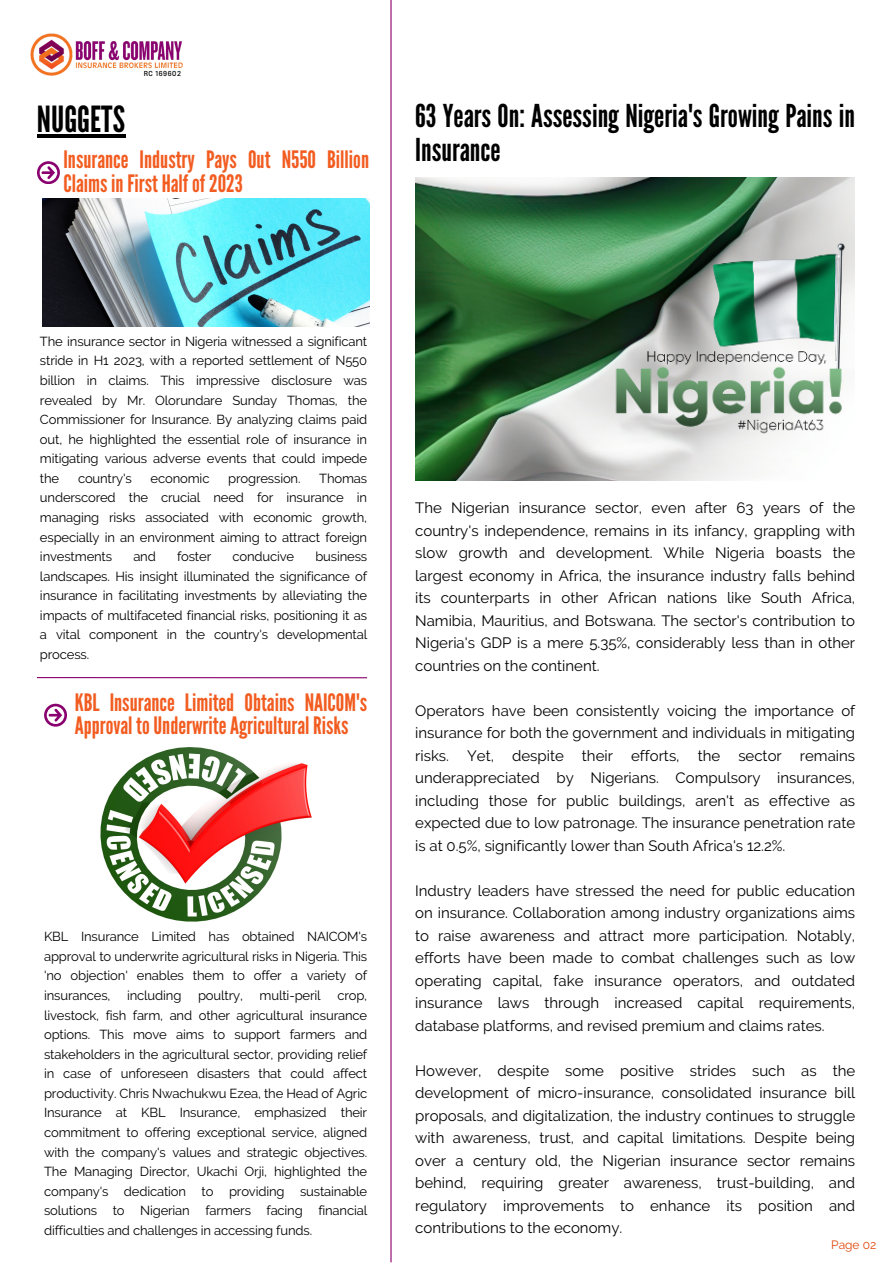
<style>
.page{position:relative;width:893px;height:1264px;background:#fff}
.page>*{position:absolute;margin:0;border:0;box-sizing:border-box;transform-origin:0 0}
.t1{font:36px "League Gothic";color:#000}
.t2{font:31.5px/33.8px "League Gothic";color:#000}
.t3{font:24px/23.5px "League Gothic";color:#f25c20}
.t4{font:15px/22.5px "Raleway";color:#000;text-align:justify}
.t5{font:13.05px/19.5px "Raleway";letter-spacing:-.01em;color:#000;text-align:justify}
.t6{font:12px "Raleway";color:#df4609}
.t7{font:6.75px "Heading Now 64";letter-spacing:.085em;color:#000}
</style>
<div class="page">
<img style="left:42px;top:199px;width:327px;height:128px">
<svg style="left:37px;top:161px;width:22px;height:23px"></svg>
<img style="left:30px;top:33px;width:153px;height:43px">
<hr style="left:390px;top:0;width:1px;height:1262px;background:#8a006e">
<hr style="left:37px;top:677px;width:330px;height:1px;background:#8a006e">
<svg style="left:44px;top:703px;width:23px;height:23px"></svg>
<img style="left:100px;top:747px;width:212px;height:175px">
<img style="left:415px;top:178px;width:439px;height:302px">
<hr style="left:37px;top:134px;width:88px;height:3px;background:#000">
<p class="t7" style="left:144px;top:69px;width:39px">RC 169602</p>
<p class="t1" style="left:37px;top:98px;width:89px">NUGGETS</p>
<p class="t2" style="left:415px;top:100px;width:441px">63 Years On: Assessing Nigeria's Growing Pains in<br>Insurance</p>
<p class="t3" style="left:63px;top:148px;width:307px">Insurance Industry Pays Out N550 Billion<br>ClaimsinFirstHalfof2023</p>
<p class="t5" style="left:40px;top:331px;width:329px">The insurance sector in Nigeria witnessed a significant stride in H1 2023, with a reported settlement of N550 billion in claims. This impressive disclosure was revealed by Mr. Olorundare Sunday Thomas, the Commissioner for Insurance. By analyzing claims paid out, he highlighted the essential role of insurance in mitigating various adverse events that could impede the</p>
<p class="t5" style="left:40px;top:468px;width:329px;text-indent:279px">Thomas underscored the crucial need for insurance in managing risks associated with economic growth, especially in an environment aiming to attract foreign investments</p>
<p class="t5" style="left:78px;top:468px;width:55px">country's</p>
<p class="t5" style="left:151px;top:468px;width:60px">economic</p>
<p class="t5" style="left:228px;top:468px;width:74px">progression.</p>
<p class="t5" style="left:133px;top:547px;width:24px">and</p>
<p class="t5" style="left:177px;top:547px;width:36px">foster</p>
<p class="t5" style="left:232px;top:547px;width:63px">conducive</p>
<p class="t5" style="left:40px;top:547px;width:329px;text-indent:275px">business landscapes. His insight illuminated the significance of insurance in facilitating investments by alleviating the impacts of multifaceted financial risks, positioning it as a vital component in the country's developmental process.</p>
<p class="t3" style="left:75px;top:691px;width:294px">KBL Insurance Limited Obtains NAICOM's<br>Approval toUnderwriteAgriculturalRisks</p>
<p class="t5" style="left:44px;top:927px;width:324px">KBL Insurance Limited has obtained NAICOM's approval to underwrite agricultural risks in Nigeria. This 'no objection' enables them to offer a variety of insurances,</p>
<p class="t5" style="left:127px;top:985px;width:56px">including</p>
<p class="t5" style="left:198px;top:985px;width:46px">poultry,</p>
<p class="t5" style="left:259px;top:985px;width:63px">multi-peril</p>
<p class="t5" style="left:44px;top:985px;width:324px;text-indent:293px">crop, livestock, fish farm, and other agricultural insurance options. This move aims to support farmers and stakeholders in the agricultural sector, providing relief in case of unforeseen disasters that could affect productivity. Chris Nwachukwu Ezea, the Head of Agric Insurance at KBL Insurance, emphasized their commitment to offering exceptional service, aligned with the company's values and strategic objectives.<br>The Managing Director, Ukachi Orji, highlighted the company's dedication to providing sustainable solutions to Nigerian farmers facing financial difficulties and challenges in accessing funds.</p>
<p class="t4" style="left:415px;top:497px;width:441px">The Nigerian insurance sector, even after 63 years of the country's independence, remains in its infancy, grappling with slow growth and development. While Nigeria boasts the largest economy in Africa, the insurance industry falls behind its counterparts in other African nations like South Africa, Namibia, Mauritius, and Botswana. The sector's contribution to Nigeria's GDP is a mere 5.35%, considerably less than in other countries on the continent.</p>
<p class="t4" style="left:415px;top:699px;width:441px">Operators have been consistently voicing the importance of insurance for both the government and individuals in mitigating risks. Yet, despite their efforts, the sector remains underappreciated by Nigerians. Compulsory insurances, including those for public buildings, aren't as effective as expected due to low patronage. The insurance penetration rate is at 0.5%, significantly lower than South Africa's 12.2%.</p>
<p class="t4" style="left:415px;top:879px;width:441px">Industry leaders have stressed the need for public education on insurance. Collaboration among industry organizations aims to raise awareness and attract more participation. Notably, efforts have been made to combat challenges such as low operating capital, fake insurance operators, and outdated insurance laws through increased capital requirements, database platforms, and revised premium and claims rates.</p>
<p class="t4" style="left:415px;top:1059px;width:441px">However, despite some positive strides such as the development of micro-insurance, consolidated insurance bill proposals, and digitalization, the industry continues to struggle with awareness, trust, and capital limitations. Despite being over a century old, the Nigerian insurance sector remains behind, requiring greater awareness, trust-building, and regulatory improvements to enhance its position and contributions to the economy.</p>
<p class="t6" style="left:831px;top:1237px;width:47px">Page 02</p>
</div>
